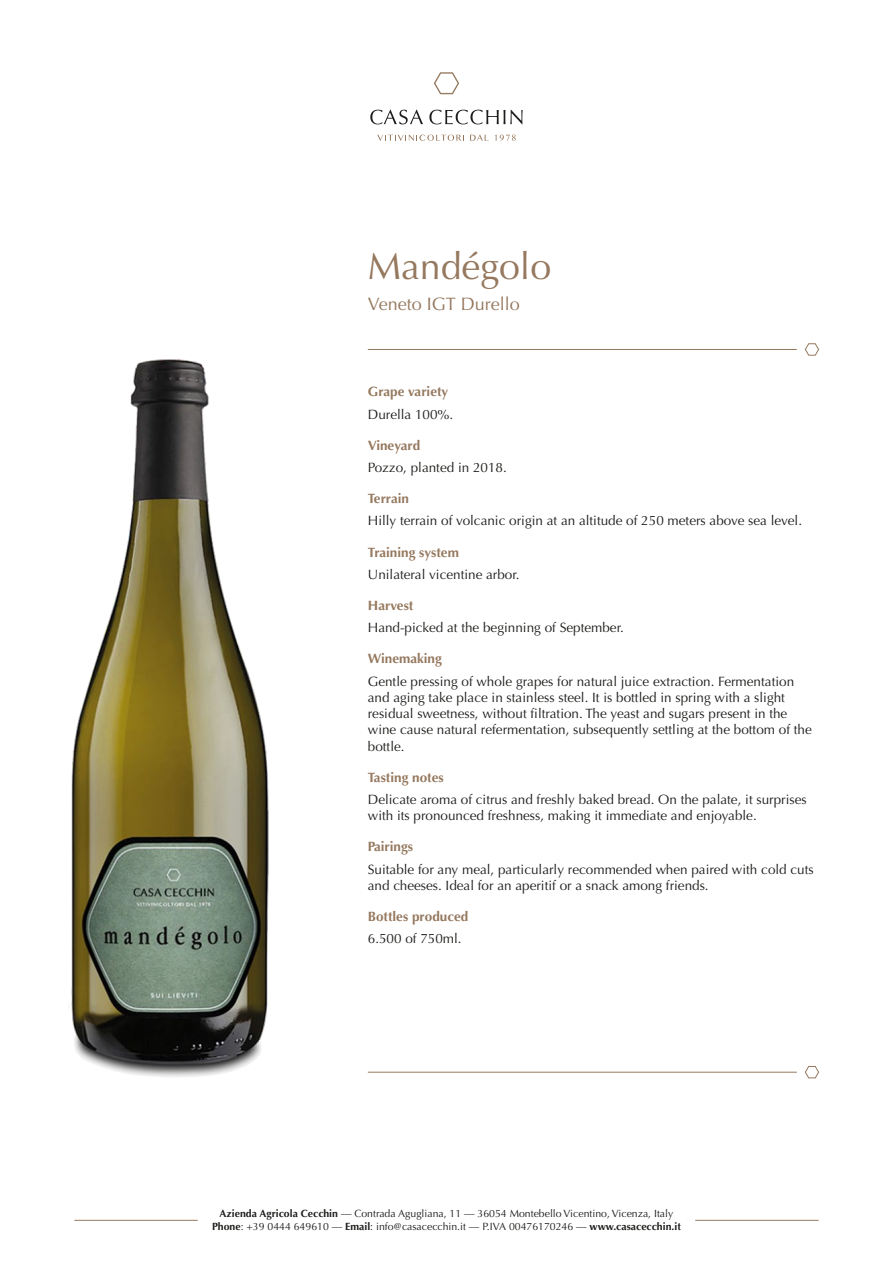
<style>
.page{position:relative;width:893px;height:1263px;background:#fff}
.page>*{position:absolute;margin:0;border:0;box-sizing:border-box;transform-origin:0 0}
.t1{font:37.5px "Optima";color:#95785e}
.t2{font:18px "Optima";color:#95785e}
.t3{font:13.5px/16.2px "Optima";color:#1d1d1b}
.t4{font:700 13.5px "Optima";color:#95785e}
.t5{font:10.5px/12.6px "Optima";color:#1d1d1b;text-align:center}
.s1{font-weight:700}
</style>
<div class="page">
<img style="left:71px;top:359px;width:197px;height:718px">
<svg style="left:429px;top:110px;width:94px;height:14px"></svg>
<svg style="left:370px;top:110px;width:53px;height:14px"></svg>
<svg style="left:434px;top:72px;width:25px;height:22px"></svg>
<svg style="left:377px;top:135px;width:87px;height:6px"></svg>
<svg style="left:470px;top:135px;width:19px;height:6px"></svg>
<svg style="left:495px;top:135px;width:21px;height:6px"></svg>
<hr style="left:368px;top:349px;width:429px;height:1px;background:#95785e">
<svg style="left:804px;top:343px;width:15px;height:13px"></svg>
<hr style="left:368px;top:1072px;width:429px;height:1px;background:#95785e">
<svg style="left:804px;top:1066px;width:15px;height:13px"></svg>
<hr style="left:74px;top:1220px;width:124px;height:1px;background:#95785e">
<hr style="left:695px;top:1220px;width:124px;height:1px;background:#95785e">
<h1 class="t1" style="left:368px;top:244px;width:185px">Mandégolo</h1>
<h2 class="t2" style="left:368px;top:294px;width:154px">Veneto IGT Durello</h2>
<p class="t4" style="left:368px;top:384px;width:82px">Grape variety</p>
<p class="t3" style="left:368px;top:406px;width:87px">Durella 100%.</p>
<p class="t4" style="left:368px;top:437px;width:54px">Vineyard</p>
<p class="t3" style="left:368px;top:460px;width:140px">Pozzo, planted in 2018.</p>
<p class="t4" style="left:368px;top:491px;width:43px">Terrain</p>
<p class="t3" style="left:368px;top:513px;width:436px">Hilly terrain of volcanic origin at an altitude of 250 meters above sea level.</p>
<p class="t4" style="left:368px;top:544px;width:93px">Training system</p>
<p class="t3" style="left:368px;top:566px;width:153px">Unilateral vicentine arbor.</p>
<p class="t4" style="left:368px;top:598px;width:47px">Harvest</p>
<p class="t3" style="left:368px;top:620px;width:258px">Hand-picked at the beginning of September.</p>
<p class="t4" style="left:368px;top:651px;width:76px">Winemaking</p>
<p class="t3" style="left:368px;top:673px;width:446px">Gentle pressing of whole grapes for natural juice extraction. Fermentation and aging take place in stainless steel. It is bottled in spring with a slight residual sweetness, without filtration. The yeast and sugars present in the wine cause natural refermentation, subsequently settling at the bottom of the bottle.</p>
<p class="t4" style="left:368px;top:769px;width:77px">Tasting notes</p>
<p class="t3" style="left:368px;top:791px;width:440px">Delicate aroma of citrus and freshly baked bread. On the palate, it surprises with its pronounced freshness, making it immediate and enjoyable.</p>
<p class="t4" style="left:368px;top:839px;width:47px">Pairings</p>
<p class="t3" style="left:368px;top:861px;width:447px">Suitable for any meal, particularly recommended when paired with cold cuts and cheeses. Ideal for an aperitif or a snack among friends.</p>
<p class="t4" style="left:368px;top:908px;width:102px">Bottles produced</p>
<p class="t3" style="left:368px;top:930px;width:95px">6.500 of 750ml.</p>
<p class="t5" style="left:212px;top:1207px;width:470px"><span class="s1">Azienda Agricola Cecchin</span> — Contrada Agugliana, 11 — 36054 Montebello Vicentino, Vicenza, Italy<br><span class="s1">Phone</span>: +39 0444 649610 — <span class="s1">Email</span>: info@casacecchin.it — P.IVA 00476170246 — <span class="s1">www.casacecchin.it</span></p>
</div>
